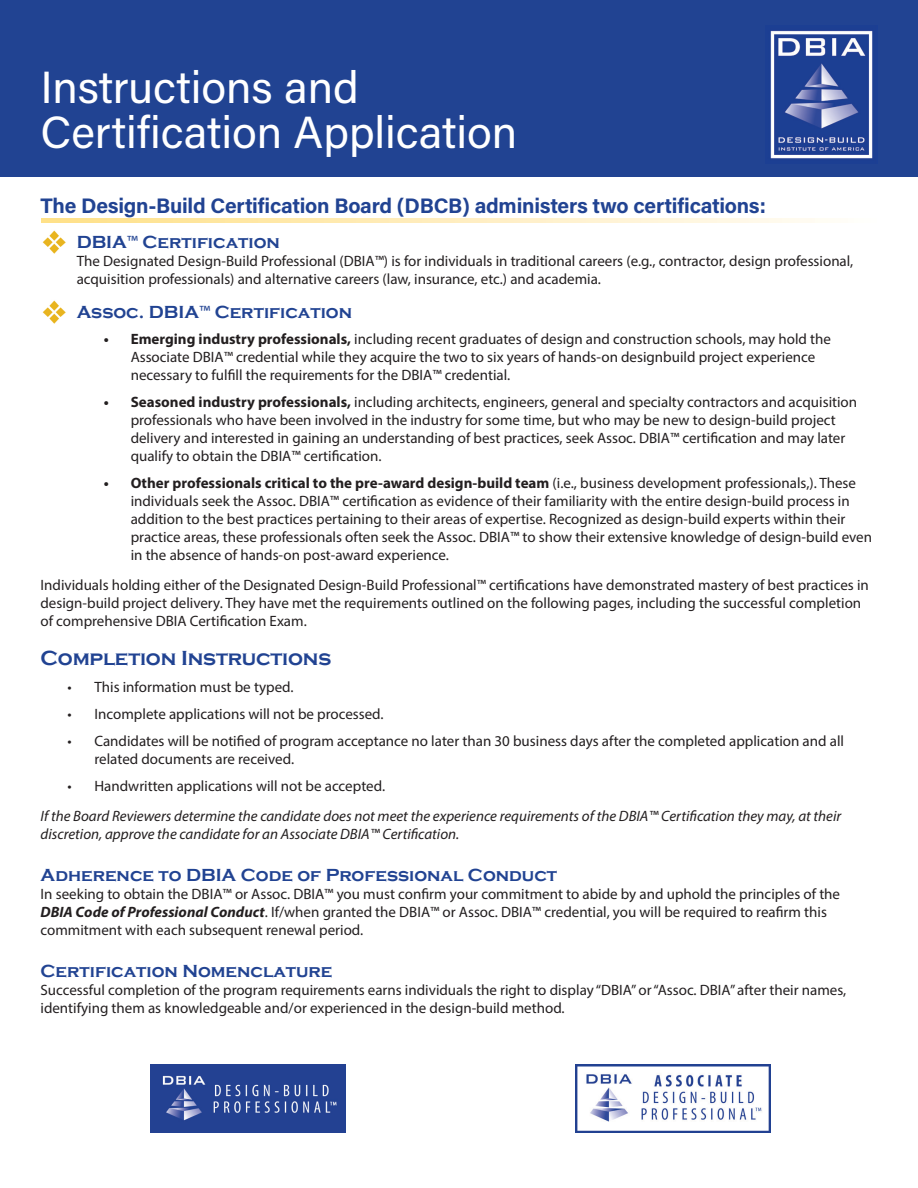
<style>
.page{position:relative;width:918px;height:1188px;background:#fff}
.page>*{position:absolute;margin:0;border:0;box-sizing:border-box;transform-origin:0 0}
.t1{font:45px "Acumin Pro";color:#fff}
.t2{font:700 21px "Acumin Pro";letter-spacing:-.01em;color:#214392}
.t3{font:700 21px "Copperplate Gothic";letter-spacing:-.01em;color:#214392}
.t4{font:700 18px "Copperplate Gothic";color:#214392}
.t5{font:15px/18px "Myriad Pro";color:#231f20}
.t6{font:italic 15px/18px "Myriad Pro";color:#231f20}
.s1{font-family:"Myriad Pro";font-weight:400}
.s2{font-weight:700}
.s3{font-weight:700;font-style:italic}
</style>
<div class="page">
<div style="left:0;top:0;width:918px;height:176px;background:#214392"></div>
<img style="left:770px;top:30px;width:103px;height:129px">
<img style="left:42px;top:230px;width:24px;height:24px">
<img style="left:42px;top:300px;width:24px;height:24px">
<img style="left:576px;top:1064px;width:195px;height:68px">
<img style="left:150px;top:1064px;width:196px;height:68px">
<svg style="left:41px;top:219px;width:787px;height:4px;background:#feedbd"></svg>
<p class="t1" style="left:40px;top:56px;width:320px">Instructions and</p>
<p class="t1" style="left:40px;top:101px;width:478px">Certification Application</p>
<p class="t2" style="left:40px;top:191px;width:727px">The Design-Build Certification Board (DBCB) administers two certifications:</p>
<p class="t4" style="left:77px;top:232px;width:205px">DBIA<span class="s1">™</span> Certification</p>
<p class="t5" style="left:77px;top:251px;width:778px">The Designated Design-Build Professional (DBIA™) is for individuals in traditional careers (e.g., contractor, design professional, acquisition professionals) and alternative careers (law, insurance, etc.) and academia.</p>
<p class="t4" style="left:77px;top:302px;width:277px">Assoc. DBIA<span class="s1">™</span> Certification</p>
<p class="t5" style="left:131px;top:330px;width:702px;text-indent:-27px"><span class="s2">• Emerging industry professionals,</span> including recent graduates of design and construction schools, may hold the<br>Associate DBIA™ credential while they acquire the two to six years of hands-on designbuild project experience necessary to fulfill the requirements for the DBIA™ credential.</p>
<p class="t5" style="left:131px;top:393px;width:728px;text-indent:-27px"><span class="s2">• Seasoned industry professionals,</span> including architects, engineers, general and specialty contractors and acquisition professionals who have been involved in the industry for some time, but who may be new to design-build project delivery and interested in gaining an understanding of best practices, seek Assoc. DBIA™ certification and may later qualify to obtain the DBIA™ certification.</p>
<p class="t5" style="left:131px;top:474px;width:743px;text-indent:-27px"><span class="s2">• Other professionals critical to the pre-award design-build team</span> (i.e., business development professionals,). These individuals seek the Assoc. DBIA™ certification as evidence of their familiarity with the entire design-build process in addition to the best practices pertaining to their areas of expertise. Recognized as design-build experts within their practice areas, these professionals often seek the Assoc. DBIA™ to show their extensive knowledge of design-build even in the absence of hands-on post-award experience.</p>
<p class="t5" style="left:40px;top:576px;width:830px">Individuals holding either of the Designated Design-Build Professional™ certifications have demonstrated mastery of best practices in design-build project delivery. They have met the requirements outlined on the following pages, including the successful completion</p>
<p class="t5" style="left:40px;top:612px;width:268px">of comprehensive DBIA Certification Exam.</p>
<p class="t3" style="left:40px;top:647px;width:292px">Completion Instructions</p>
<p class="t5" style="left:68px;top:678px;width:228px">• This information must be typed.</p>
<p class="t5" style="left:68px;top:705px;width:318px">• Incomplete applications will not be processed.</p>
<p class="t5" style="left:94px;top:732px;width:751px;text-indent:-27px">• Candidates will be notified of program acceptance no later than 30 business days after the completed application and all related documents are received.</p>
<p class="t5" style="left:68px;top:777px;width:319px">• Handwritten applications will not be accepted.</p>
<p class="t6" style="left:40px;top:807px;width:802px">If the Board Reviewers determine the candidate does not meet the experience requirements of the DBIA™ Certification they may, at their discretion, approve the candidate for an Associate DBIA™ Certification.</p>
<p class="t4" style="left:40px;top:865px;width:518px">Adherence to DBIA Code of Professional Conduct</p>
<p class="t5" style="left:40px;top:885px;width:801px">In seeking to obtain the DBIA™ or Assoc. DBIA™ you must confirm your commitment to abide by and uphold the principles of the</p>
<p class="t5" style="left:40px;top:903px;width:788px"><span class="s3">DBIA Code of Professional Conduct</span>. If/when granted the DBIA™ or Assoc. DBIA™ credential, you will be required to reafirm this commitment with each subsequent renewal period.</p>
<p class="t4" style="left:40px;top:961px;width:294px">Certification Nomenclature</p>
<p class="t5" style="left:40px;top:981px;width:807px">Successful completion of the program requirements earns individuals the right to display “DBIA” or “Assoc. DBIA” after their names, identifying them as knowledgeable and/or experienced in the design-build method.</p>
</div>
